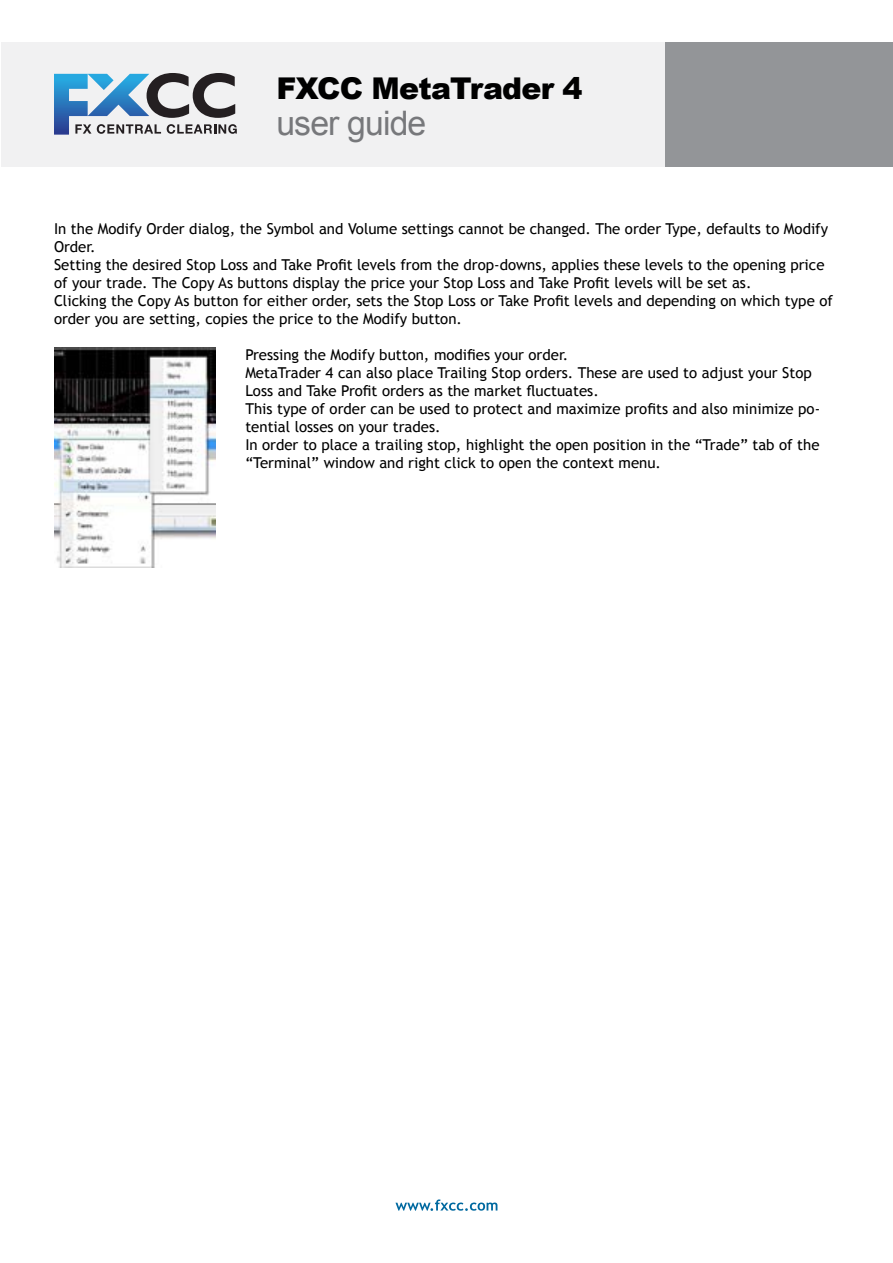
<style>
.page{position:relative;width:893px;height:1263px;background:#fff}
.page>*{position:absolute;margin:0;border:0;box-sizing:border-box;transform-origin:0 0}
.t1{font:33.75px "Arial";letter-spacing:-.025em;color:#77787b}
.t2{font:900 30px "Arial";letter-spacing:-.025em;color:#000}
.t3{font:15px/18px "Trebuchet MS";color:#000}
</style>
<div class="page">
<img style="left:54px;top:348px;width:161px;height:219px">
<div style="left:1px;top:43px;width:664px;height:124px;background:#f1f1f2"></div>
<div style="left:665px;top:43px;width:228px;height:124px;background:#939598"></div>
<svg style="left:54px;top:73px;width:183px;height:62px"></svg>
<svg style="left:395px;top:1199px;width:102px;height:12px"></svg>
<h2 class="t2" style="left:276px;top:67px;width:308px">FXCC MetaTrader 4</h2>
<h1 class="t1" style="left:276px;top:101px;width:151px">user guide</h1>
<p class="t3" style="left:54px;top:220px;width:780px">In the Modify Order dialog, the Symbol and Volume settings cannot be changed. The order Type, defaults to Modify Order.<br>Setting the desired Stop Loss and Take Profit levels from the drop-downs, applies these levels to the opening price of your trade. The Copy As buttons display the price your Stop Loss and Take Profit levels will be set as.<br>Clicking the Copy As button for either order, sets the Stop Loss or Take Profit levels and depending on which type of order you are setting, copies the price to the Modify button.</p>
<p class="t3" style="left:245px;top:346px;width:576px">Pressing the Modify button, modifies your order.<br>MetaTrader 4 can also place Trailing Stop orders. These are used to adjust your Stop Loss and Take Profit orders as the market fluctuates.<br>This type of order can be used to protect and maximize profits and also minimize po&shy;tential losses on your trades.<br>In order to place a trailing stop, highlight the open position in the “Trade” tab of the “Terminal” window and right click to open the context menu.</p>
</div>
